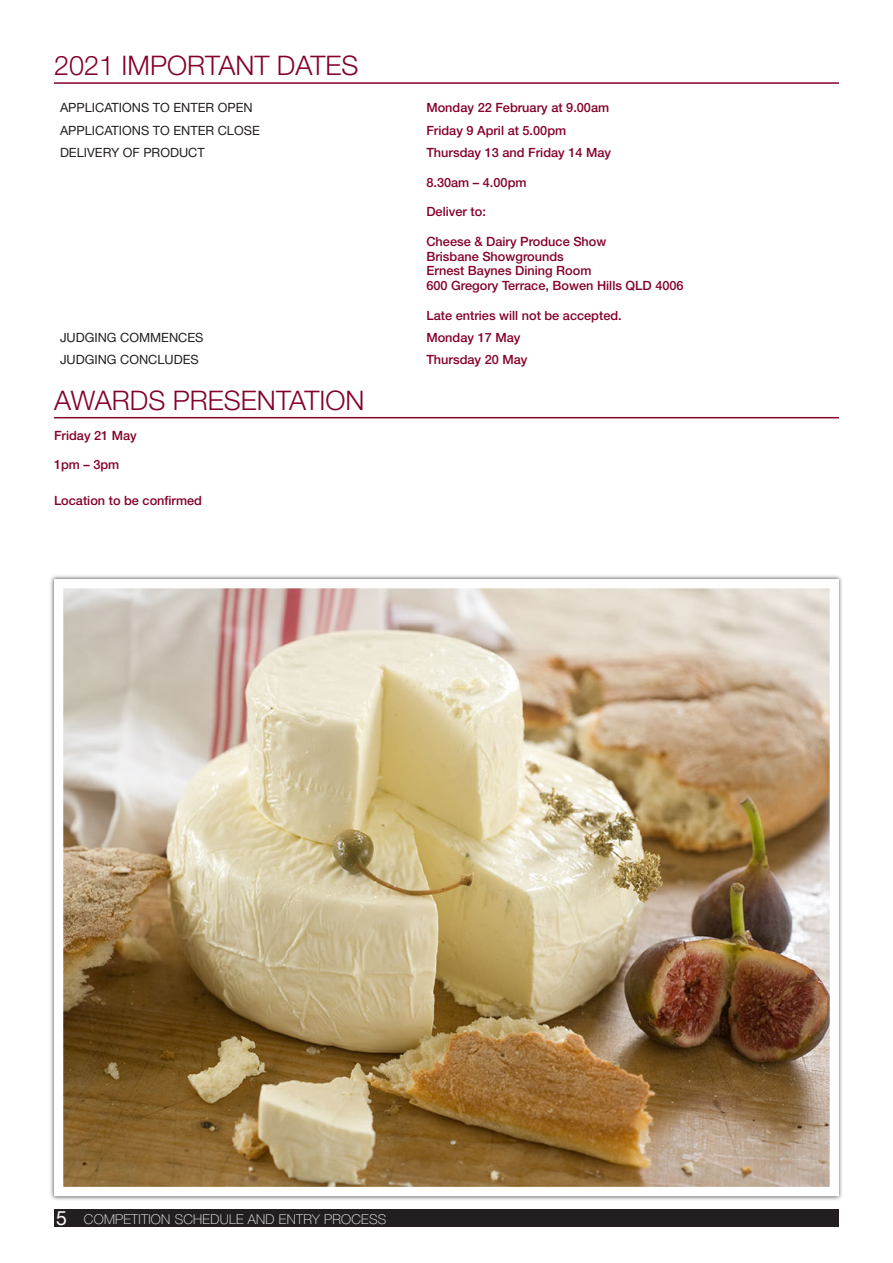
<style>
.page{position:relative;width:893px;height:1263px;background:#fff}
.page>*{position:absolute;margin:0;border:0;box-sizing:border-box;transform-origin:0 0}
.t1{font:300 27px "Helvetica Neue";color:#840128}
.t2{font:19.5px "Helvetica Neue";color:#fff}
.t3{font:100 13.5px "Helvetica Neue";letter-spacing:.02em;color:#fff}
.t4{font:500 12.75px/14.7px "Helvetica Neue";color:#840128}
.t5{font:12.75px "Helvetica Neue";color:#231f20}
</style>
<div class="page">
<div style="left:54px;top:1209px;width:785px;height:18px;background:#231f20"></div>
<div style="left:49px;top:574px;width:795px;height:627px;background:#231f20;opacity:.75"></div>
<img style="left:64px;top:589px;width:765px;height:597px">
<hr style="left:54px;top:82px;width:785px;height:2px;background:#840128">
<hr style="left:54px;top:417px;width:785px;height:1px;background:#840128">
<p class="t1" style="left:54px;top:49px;width:306px">2021 IMPORTANT DATES</p>
<p class="t5" style="left:60px;top:100px;width:194px">APPLICATIONS TO ENTER OPEN</p>
<p class="t4" style="left:426px;top:100px;width:184px">Monday 22 February at 9.00am</p>
<p class="t5" style="left:60px;top:123px;width:201px">APPLICATIONS TO ENTER CLOSE</p>
<p class="t4" style="left:426px;top:123px;width:141px">Friday 9 April at 5.00pm</p>
<p class="t5" style="left:60px;top:145px;width:146px">DELIVERY OF PRODUCT</p>
<p class="t4" style="left:426px;top:145px;width:186px">Thursday 13 and Friday 14 May</p>
<p class="t4" style="left:426px;top:175px;width:102px">8.30am – 4.00pm</p>
<p class="t4" style="left:426px;top:204px;width:61px">Deliver to:</p>
<p class="t4" style="left:426px;top:234px;width:259px">Cheese &amp; Dairy Produce Show<br>Brisbane Showgrounds<br>Ernest Baynes Dining Room<br>600 Gregory Terrace, Bowen Hills QLD 4006</p>
<p class="t4" style="left:426px;top:308px;width:197px">Late entries will not be accepted.</p>
<p class="t5" style="left:60px;top:330px;width:145px">JUDGING COMMENCES</p>
<p class="t4" style="left:426px;top:330px;width:96px">Monday 17 May</p>
<p class="t5" style="left:60px;top:352px;width:140px">JUDGING CONCLUDES</p>
<p class="t4" style="left:426px;top:352px;width:103px">Thursday 20 May</p>
<p class="t1" style="left:54px;top:384px;width:312px">AWARDS PRESENTATION</p>
<p class="t4" style="left:54px;top:428px;width:84px">Friday 21 May</p>
<p class="t4" style="left:54px;top:457px;width:67px">1pm – 3pm</p>
<p class="t4" style="left:54px;top:493px;width:150px">Location to be confirmed</p>
<p class="t2" style="left:56px;top:1204px;width:12px">5</p>
<p class="t3" style="left:84px;top:1211px;width:304px">COMPETITION SCHEDULE AND ENTRY PROCESS</p>
</div>
